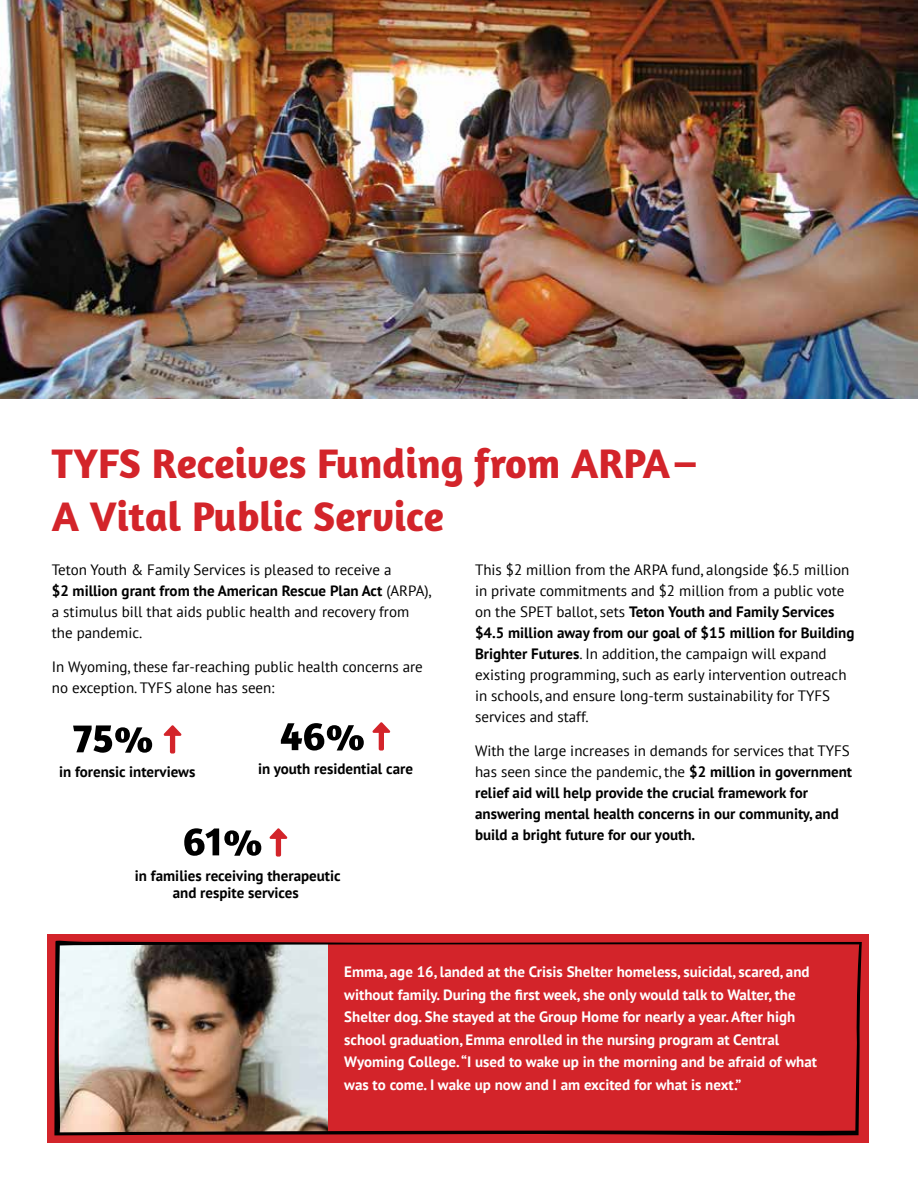
<style>
.page{position:relative;width:918px;height:1188px;background:#fff}
.page>*{position:absolute;margin:0;border:0;box-sizing:border-box;transform-origin:0 0}
.t1{font:700 42px/52.9px "Amaranth";color:#d3242a}
.t2{font:15px/21px "PT Sans";color:#000}
.t3{font:700 15px/22.5px "PT Sans";color:#fff}
.t4{font:700 15px/21px "PT Sans";color:#000}
.s1{font-weight:700}
.s2{font-weight:400}
</style>
<div class="page">
<div style="left:48px;top:934px;width:821px;height:209px;background:#d3242a"></div>
<img style="left:0;top:0;width:918px;height:399px">
<svg style="left:54px;top:940px;width:808px;height:196px"></svg>
<svg style="left:73px;top:725px;width:79px;height:28px"></svg>
<svg style="left:164px;top:725px;width:18px;height:29px"></svg>
<svg style="left:270px;top:828px;width:17px;height:29px"></svg>
<svg style="left:184px;top:828px;width:77px;height:28px"></svg>
<svg style="left:372px;top:722px;width:18px;height:29px"></svg>
<svg style="left:281px;top:723px;width:83px;height:28px"></svg>
<h1 class="t1" style="left:52px;top:436px;width:646px">TYFS Receives Funding from ARPA–<br>A Vital Public Service</h1>
<p class="t2" style="left:52px;top:559px;width:381px">Teton Youth &amp; Family Services is pleased to receive a<br><span class="s1">$2 million grant from the American Rescue Plan Act</span> (ARPA), a stimulus bill that aids public health and recovery from the pandemic.</p>
<p class="t2" style="left:52px;top:656px;width:373px">In Wyoming, these far-reaching public health concerns are no exception. TYFS alone has seen:</p>
<p class="t4" style="left:59px;top:761px;width:138px">in forensic interviews</p>
<p class="t4" style="left:258px;top:758px;width:156px">in youth residential care</p>
<p class="t4" style="left:135px;top:867px;width:207px;line-height:16.5px;text-align:center">in families receiving therapeutic and respite services</p>
<p class="t2" style="left:475px;top:559px;width:381px">This $2 million from the ARPA fund, alongside $6.5 million in private commitments and $2 million from a public vote on the SPET ballot, sets <span class="s1">Teton Youth and Family Services $4.5 million away from our goal of $15 million for Building Brighter Futures</span>. In addition, the campaign will expand existing programming, such as early intervention outreach in schools, and ensure long-term sustainability for TYFS services and staff.</p>
<p class="t4" style="left:475px;top:740px;width:379px"><span class="s2">With the large increases in demands for services that TYFS has seen since the pandemic, the</span> $2 million in government relief aid will help provide the crucial framework for answering mental health concerns in our community, and build a bright future for our youth.</p>
<p class="t3" style="left:344px;top:961px;width:474px">Emma, age 16, landed at the Crisis Shelter homeless, suicidal, scared, and without family. During the first week, she only would talk to Walter, the Shelter dog. She stayed at the Group Home for nearly a year. After high school graduation, Emma enrolled in the nursing program at Central Wyoming College. “I used to wake up in the morning and be afraid of what was to come. I wake up now and I am excited for what is next.”</p>
</div>
